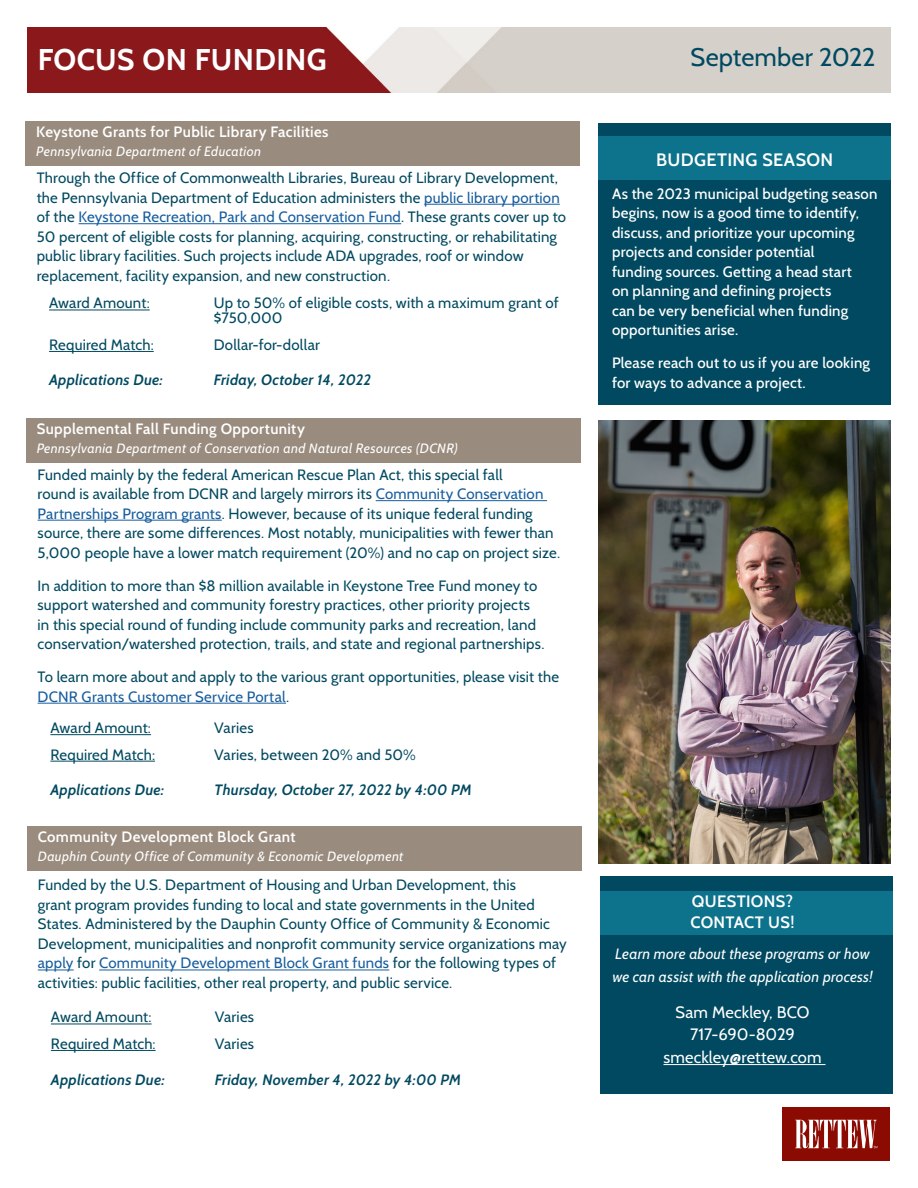
<style>
.page{position:relative;width:918px;height:1188px;background:#fff}
.page>*{position:absolute;margin:0;border:0;box-sizing:border-box;transform-origin:0 0}
.PG_HD{font:700 30px "Cabin";letter-spacing:.015em;color:#fff}
.TXT{font:25.5px "Cabin";letter-spacing:.005em;color:#004960}
.Callout_SUBHD{font:600 18px "Cabin";letter-spacing:.02em;color:#fff}
.TXT-2{font:16.5px/22.5px "Cabin";letter-spacing:.005em;color:#fff;text-align:center}
.Callout_SUBHD-2{font:600 16.5px/21px "Cabin";letter-spacing:.02em;color:#fff}
.TXT-3{font:15px/19.5px "Cabin";letter-spacing:.015em;color:#004960}
.Blue_Service_Bullets{font:500 15px/19.5px "Cabin";letter-spacing:.015em;color:#fff}
.Plain_Service_Bullet{font:15px/15px "Cabin";letter-spacing:.015em;color:#004960}
.Plain_Service_Bullet-2{font:italic 600 15px "Cabin";letter-spacing:.015em;color:#004960}
.Subhead{font:600 15px "Cabin";letter-spacing:.025em;color:#fff}
.TXT-4{font:italic 15px/22.5px "Cabin";letter-spacing:.015em;color:#fff}
.Subhead-2{font:italic 13.5px "Cabin";letter-spacing:.03em;color:#fff}
.s1{color:#175d9e}
</style>
<div class="page">
<div style="left:782px;top:1107px;width:108px;height:54px;background:#8b0a02"></div>
<svg style="left:795px;top:1120px;width:82px;height:28px"></svg>
<div style="left:600px;top:876px;width:292px;height:217px;background:#004960"></div>
<div style="left:599px;top:123px;width:292px;height:282px;background:#004960"></div>
<img style="left:27px;top:27px;width:864px;height:66px">
<div style="left:599px;top:136px;width:292px;height:44px;background:#0d728b"></div>
<hr style="left:49px;top:310px;width:101px;height:1px;background:#004960">
<hr style="left:49px;top:351px;width:105px;height:1px;background:#004960">
<div style="left:26px;top:122px;width:554px;height:44px;background:#998b7d"></div>
<hr style="left:424px;top:204px;width:136px;height:1px;background:#175d9e">
<hr style="left:79px;top:223px;width:322px;height:1px;background:#175d9e">
<hr style="left:38px;top:970px;width:36px;height:1px;background:#175d9e">
<hr style="left:99px;top:970px;width:290px;height:1px;background:#175d9e">
<div style="left:27px;top:826px;width:555px;height:46px;background:#998b7d"></div>
<hr style="left:51px;top:1024px;width:101px;height:1px;background:#004960">
<hr style="left:51px;top:1050px;width:105px;height:1px;background:#004960">
<img style="left:599px;top:420px;width:292px;height:444px">
<div style="left:26px;top:418px;width:554px;height:46px;background:#998b7d"></div>
<hr style="left:376px;top:500px;width:171px;height:1px;background:#175d9e">
<hr style="left:38px;top:520px;width:184px;height:1px;background:#175d9e">
<hr style="left:38px;top:703px;width:248px;height:1px;background:#175d9e">
<hr style="left:50px;top:734px;width:101px;height:1px;background:#004960">
<hr style="left:50px;top:761px;width:105px;height:1px;background:#004960">
<div style="left:600px;top:891px;width:292px;height:43px;background:#0d728b"></div>
<hr style="left:664px;top:1064px;width:162px;height:1px;background:#fff">
<p class="PG_HD" style="left:38px;top:42px;width:290px">FOCUS ON FUNDING</p>
<p class="TXT" style="left:691px;top:41px;width:187px">September 2022</p>
<p class="Subhead" style="left:36px;top:123px;width:294px">Keystone Grants for Public Library Facilities</p>
<p class="Subhead-2" style="left:36px;top:143px;width:226px">Pennsylvania Department of Education</p>
<p class="TXT-3" style="left:37px;top:168px;width:531px">Through the Office of Commonwealth Libraries, Bureau of Library Development, the Pennsylvania Department of Education administers the <span class="s1">public library portion </span>of the <span class="s1">Keystone Recreation, Park and Conservation Fund</span>. These grants cover up to 50 percent of eligible costs for planning, acquiring, constructing, or rehabilitating public library facilities. Such projects include ADA upgrades, roof or window replacement, facility expansion, and new construction.</p>
<p class="Plain_Service_Bullet" style="left:49px;top:296px;width:102px">Award Amount:</p>
<p class="Plain_Service_Bullet" style="left:214px;top:296px;width:347px">Up to 50% of eligible costs, with a maximum grant of $750,000</p>
<p class="Plain_Service_Bullet" style="left:49px;top:337px;width:106px">Required Match:</p>
<p class="Plain_Service_Bullet" style="left:214px;top:337px;width:108px">Dollar-for-dollar</p>
<p class="Plain_Service_Bullet-2" style="left:49px;top:370px;width:115px">Applications Due:</p>
<p class="Plain_Service_Bullet-2" style="left:214px;top:370px;width:159px">Friday, October 14, 2022</p>
<p class="Subhead" style="left:37px;top:420px;width:270px">Supplemental Fall Funding Opportunity</p>
<p class="Subhead-2" style="left:37px;top:440px;width:423px">Pennsylvania Department of Conservation and Natural Resources (DCNR)</p>
<p class="TXT-3" style="left:38px;top:465px;width:524px">Funded mainly by the federal American Rescue Plan Act, this special fall<br>round is available from DCNR and largely mirrors its <span class="s1">Community Conservation Partnerships Program grants</span>. However, because of its unique federal funding source, there are some differences. Most notably, municipalities with fewer than 5,000 people have a lower match requirement (20%) and no cap on project size.</p>
<p class="TXT-3" style="left:38px;top:576px;width:508px">In addition to more than $8 million available in Keystone Tree Fund money to support watershed and community forestry practices, other priority projects in this special round of funding include community parks and recreation, land conservation/watershed protection, trails, and state and regional partnerships.</p>
<p class="TXT-3" style="left:38px;top:667px;width:523px">To learn more about and apply to the various grant opportunities, please visit the<br><span class="s1">DCNR Grants Customer Service Portal</span>.</p>
<p class="Plain_Service_Bullet" style="left:50px;top:720px;width:102px">Award Amount:</p>
<p class="Plain_Service_Bullet" style="left:214px;top:720px;width:41px">Varies</p>
<p class="Plain_Service_Bullet" style="left:50px;top:747px;width:106px">Required Match:</p>
<p class="Plain_Service_Bullet" style="left:214px;top:747px;width:203px">Varies, between 20% and 50%</p>
<p class="Plain_Service_Bullet-2" style="left:50px;top:781px;width:115px">Applications Due:</p>
<p class="Plain_Service_Bullet-2" style="left:214px;top:781px;width:259px">Thursday, October 27, 2022 by 4:00 PM</p>
<p class="Subhead" style="left:38px;top:828px;width:259px">Community Development Block Grant</p>
<p class="Subhead-2" style="left:38px;top:848px;width:367px">Dauphin County Office of Community &amp; Economic Development</p>
<p class="TXT-3" style="left:38px;top:875px;width:530px">Funded by the U.S. Department of Housing and Urban Development, this<br>grant program provides funding to local and state governments in the United States. Administered by the Dauphin County Office of Community &amp; Economic Development, municipalities and nonprofit community service organizations may <span class="s1">apply</span> for <span class="s1">Community Development Block Grant funds</span> for the following types of activities: public facilities, other real property, and public service.</p>
<p class="Plain_Service_Bullet" style="left:51px;top:1010px;width:102px">Award Amount:</p>
<p class="Plain_Service_Bullet" style="left:215px;top:1010px;width:41px">Varies</p>
<p class="Plain_Service_Bullet" style="left:51px;top:1036px;width:106px">Required Match:</p>
<p class="Plain_Service_Bullet" style="left:215px;top:1036px;width:41px">Varies</p>
<p class="Plain_Service_Bullet-2" style="left:51px;top:1070px;width:115px">Applications Due:</p>
<p class="Plain_Service_Bullet-2" style="left:215px;top:1070px;width:248px">Friday, November 4, 2022 by 4:00 PM</p>
<p class="Callout_SUBHD" style="left:656px;top:149px;width:178px">BUDGETING SEASON</p>
<p class="Blue_Service_Bullets" style="left:612px;top:184px;width:267px">As the 2023 municipal budgeting season begins, now is a good time to identify, discuss, and prioritize your upcoming projects and consider potential<br>funding sources. Getting a head start<br>on planning and defining projects<br>can be very beneficial when funding opportunities arise.</p>
<p class="Blue_Service_Bullets" style="left:612px;top:353px;width:260px">Please reach out to us if you are looking for ways to advance a project.</p>
<p class="Callout_SUBHD-2" style="left:690px;top:891px;width:106px">QUESTIONS?<br>CONTACT US!</p>
<p class="TXT-4" style="left:612px;top:943px;width:262px">Learn more about these programs or how we can assist with the application process!</p>
<p class="TXT-2" style="left:664px;top:1001px;width:159px">Sam Meckley, BCO<br>717-690-8029 smeckley@rettew.com</p>
</div>
